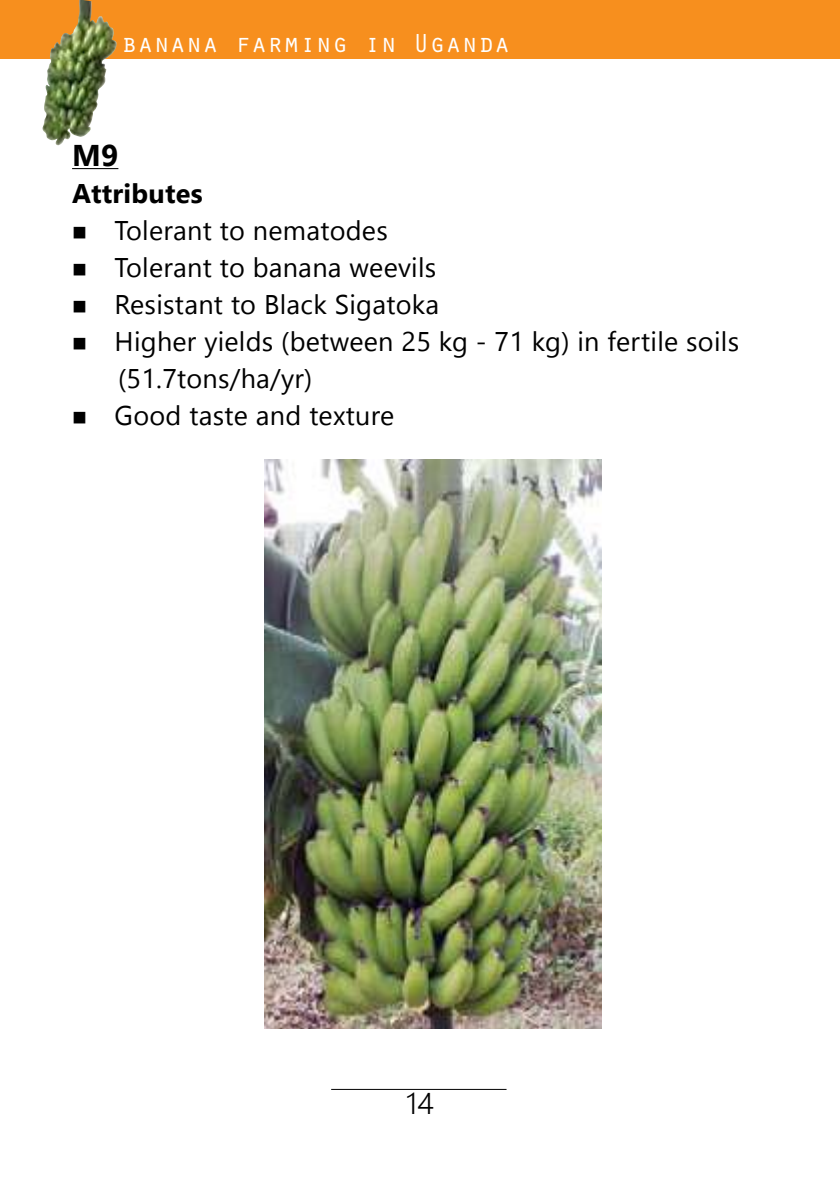
<style>
.page{position:relative;width:840px;height:1191px;background:#fff}
.page>*{position:absolute;margin:0;border:0;box-sizing:border-box;transform-origin:0 0}
.t1{font:300 30px "Nirmala UI";color:#000}
.t2{font:700 30px "Nirmala UI";color:#000}
.t3{font:27px/37px "Nirmala UI";letter-spacing:.01em;color:#000}
.t4{font:27px "Orator Std";color:#fff}
.t5{font:700 27px "Nirmala UI";letter-spacing:.01em;color:#000}
</style>
<div class="page">
<hr style="left:331px;top:1089px;width:175px;height:1px;background:#000">
<div style="left:0;top:0;width:839px;height:58px;background:#f78f1e"></div>
<hr style="left:72px;top:168px;width:46px;height:1px;background:#000">
<img style="left:264px;top:460px;width:337px;height:568px">
<img style="left:42px;top:0;width:76px;height:146px">
<p class="t4" style="left:121px;top:24px;width:390px">banana farming in Uganda</p>
<p class="t2" style="left:72px;top:130px;width:48px">M9</p>
<p class="t5" style="left:72px;top:170px;width:132px">Attributes</p>
<p class="t3" style="left:72px;top:210px;width:317px">■ Tolerant to nematodes</p>
<p class="t3" style="left:72px;top:247px;width:365px">■ Tolerant to banana weevils</p>
<p class="t3" style="left:72px;top:284px;width:368px">■ Resistant to Black Sigatoka</p>
<p class="t3" style="left:118px;top:321px;width:622px;text-indent:-46px">■ Higher yields (between 25 kg - 71 kg) in fertile soils (51.7tons/ha/yr)</p>
<p class="t3" style="left:72px;top:395px;width:323px">■ Good taste and texture</p>
<p class="t1" style="left:406px;top:1079px;width:29px">14</p>
</div>
